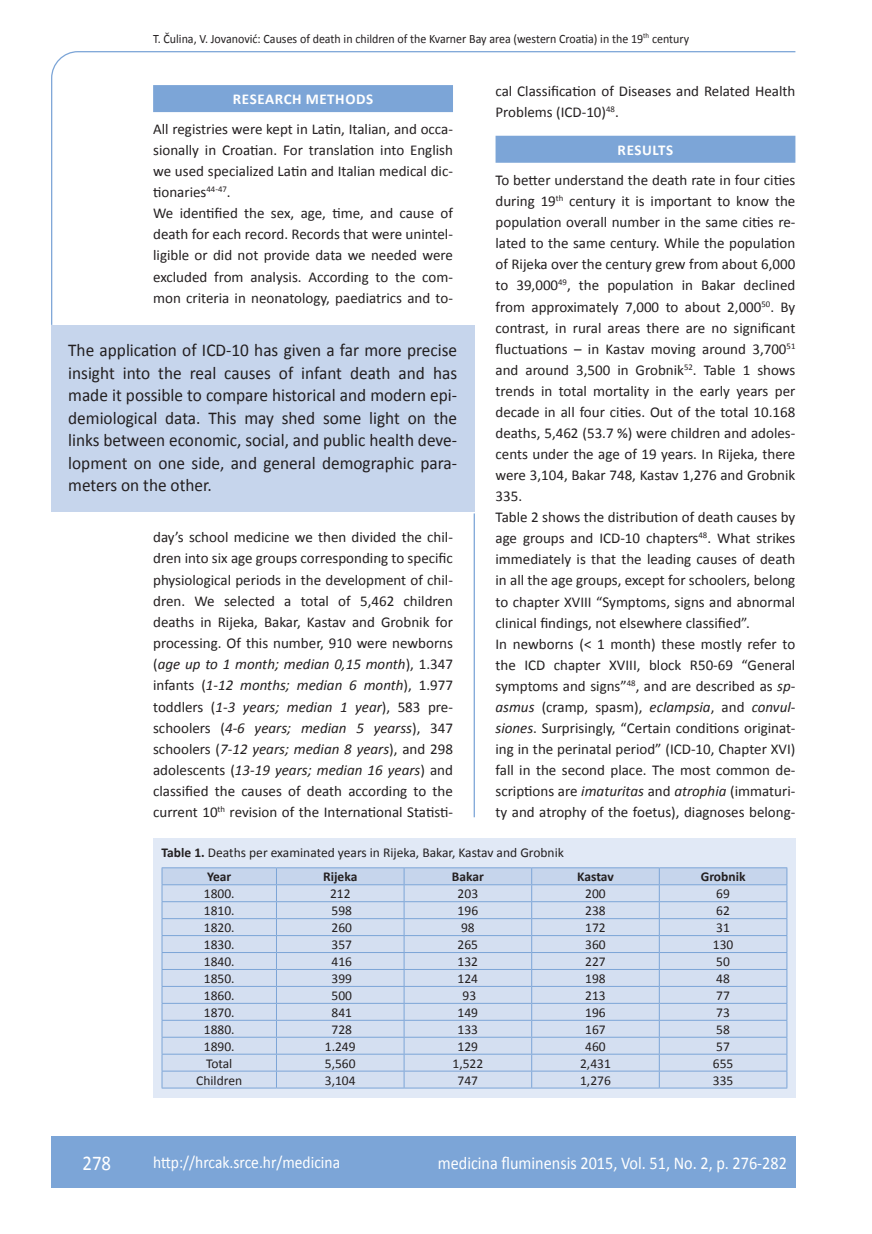
<style>
.page{position:relative;width:872px;height:1234px;background:#fff}
.page>*{position:absolute;margin:0;border:0;box-sizing:border-box;transform-origin:0 0}
.t1{font:21px "Calibri";color:#fff;scale:.9 1}
.t2{font:18px/22.5px "Calibri";color:#231f20;text-align:justify;scale:.96 1}
.t3{font:18px "Calibri";color:#fff;scale:.9 1}
.t4{font:17.25px "Calibri";color:#fff;scale:.9 1}
.t5{font:15px/21px "Calibri";color:#231f20}
.t6{font:700 15px "Calibri";letter-spacing:.04em;color:#fff}
.t7{font:13.5px/24.2px "Calibri";color:#231f20}
.t8{font:700 13.5px "Calibri";color:#231f20}
.t9{font:12.75px "Calibri";color:#231f20;scale:.94 1}
.s1{font-style:italic}
.s2{font-weight:700}
</style>
<div class="page">
<svg style="left:51px;top:51px;width:745px;height:275px"></svg>
<hr style="left:473px;top:513px;width:2px;height:304px;background:#7ca5d7">
<div style="left:51px;top:1135px;width:744px;height:51px;background:#7ca5d7"></div>
<div style="left:153px;top:85px;width:300px;height:27px;background:#7ca5d7"></div>
<div style="left:495px;top:136px;width:300px;height:27px;background:#7ca5d7"></div>
<div style="left:51px;top:325px;width:423px;height:187px;background:#c6d5ec"></div>
<div style="left:153px;top:838px;width:642px;height:259px;background:#e1e9f6"></div>
<svg style="left:162px;top:867px;width:625px;height:220px"></svg>
<hr style="left:162px;top:1087px;width:114px;height:1px;background:#7ca5d7">
<hr style="left:276px;top:1087px;width:128px;height:1px;background:#7ca5d7">
<hr style="left:404px;top:1087px;width:127px;height:1px;background:#7ca5d7">
<hr style="left:531px;top:1087px;width:128px;height:1px;background:#7ca5d7">
<hr style="left:659px;top:1087px;width:128px;height:1px;background:#7ca5d7">
<p class="t9" style="left:153px;top:30px;width:572px">T. Čulina, V. Jovanović: Causes of death in children of the Kvarner Bay area (western Croatia) in the 19<sup>th</sup> century</p>
<p class="t6" style="left:233px;top:90px;width:19px">Research</p>
<p class="t6" style="left:306px;top:90px;width:11px">methods</p>
<p class="t5" style="left:153px;top:118px;width:301px">All registries were kept in Latin, Italian, and occa&shy;sionally in Croatian. For translation into English we used specialized Latin and Italian medical dic&shy;tionaries<sup>44-47</sup>.<br>We identified the sex, age, time, and cause of death for each record. Records that were unintel&shy;ligible or did not provide data we needed were excluded from analysis. According to the com&shy;mon criteria in neonatology, paediatrics and to-</p>
<p class="t2" style="left:68px;top:338px;width:407px">The application of ICD-10 has given a far more precise insight into the real causes of infant death and has made it possible to compare historical and modern epi&shy;demiological data. This may shed some light on the links between economic, social, and public health deve&shy;lopment on one side, and general demographic para&shy;meters on the other.</p>
<p class="t5" style="left:153px;top:526px;width:301px;text-align:justify">day’s school medicine we then divided the chil&shy;dren into six age groups corresponding to specific physiological periods in the development of chil&shy;dren. We selected a total of 5,462 children deaths in Rijeka, Bakar, Kastav and Grobnik for processing. Of this number, 910 were newborns (<span class="s1">age up to 1 month; median 0,15 month</span>), 1.347 infants (<span class="s1">1-12 months; median 6 month</span>), 1.977 toddlers (<span class="s1">1-3 years; median 1 year</span>), 583 pre&shy;schoolers (<span class="s1">4-6 years; median 5 yearss</span>), 347 schoolers (<span class="s1">7-12 years; median 8 years</span>), and 298 adolescents (<span class="s1">13-19 years; median 16 years</span>) and classified the causes of death according to the current 10<sup>th</sup> revision of the International Statisti-</p>
<p class="t5" style="left:495px;top:80px;width:301px">cal Classification of Diseases and Related Health<br>Problems (ICD-10)<sup>48</sup>.</p>
<p class="t6" style="left:617px;top:140px;width:57px">RESULTS</p>
<p class="t5" style="left:495px;top:169px;width:301px">To better understand the death rate in four cities during 19<sup>th</sup> century it is important to know the population overall number in the same cities re&shy;lated to the same century. While the population of Rijeka over the century grew from about 6,000 to 39,000<sup>49</sup>, the population in Bakar declined from approximately 7,000 to about 2,000<sup>50</sup>. By contrast, in rural areas there are no significant fluctuations – in Kastav moving around 3,700<sup>51 </sup>and around 3,500 in Grobnik<sup>52</sup>. Table 1 shows trends in total mortality in the early years per decade in all four cities. Out of the total 10.168 deaths, 5,462 (53.7 %) were children and adoles&shy;cents under the age of 19 years. In Rijeka, there were 3,104, Bakar 748, Kastav 1,276 and Grobnik 335.<br>Table 2 shows the distribution of death causes by age groups and ICD-10 chapters<sup>48</sup>. What strikes immediately is that the leading causes of death in all the age groups, except for schoolers, belong to chapter XVIII “Symptoms, signs and abnormal clinical findings, not elsewhere classified”.<br>In newborns (&lt; 1 month) these mostly refer to the ICD chapter XVIII, block R50-69 “General symptoms and signs”<sup>48</sup>, and are described as <span class="s1">sp&shy;asmus</span> (cramp, spasm), <span class="s1">eclampsia</span>, and <span class="s1">convul&shy;siones</span>. Surprisingly, “Certain conditions originat&shy;ing in the perinatal period” (ICD-10, Chapter XVI) fall in the second place. The most common de&shy;scriptions are <span class="s1">imaturitas</span> and <span class="s1">atrophia</span> (immaturi&shy;ty and atrophy of the foetus), diagnoses belong-</p>
<p class="t7" style="left:207px;top:839px;width:358px;text-indent:-45px"><span class="s2">Table 1.</span> Deaths per examinated years in Rijeka, Bakar, Kastav and Grobnik<br><span class="s2">Year</span></p>
<p class="t8" style="left:323px;top:868px;width:36px">Rijeka</p>
<p class="t8" style="left:452px;top:868px;width:34px">Bakar</p>
<p class="t8" style="left:577px;top:868px;width:38px">Kastav</p>
<p class="t8" style="left:700px;top:868px;width:46px">Grobnik</p>
<p class="t7" style="left:204px;top:880px;width:32px">1800.</p>
<p class="t7" style="left:330px;top:880px;width:22px">212</p>
<p class="t7" style="left:457px;top:880px;width:22px">203</p>
<p class="t7" style="left:585px;top:880px;width:22px">200</p>
<p class="t7" style="left:716px;top:880px;width:15px">69</p>
<p class="t7" style="left:204px;top:897px;width:32px">1810.</p>
<p class="t7" style="left:331px;top:897px;width:22px">598</p>
<p class="t7" style="left:457px;top:897px;width:22px">196</p>
<p class="t7" style="left:585px;top:897px;width:22px">238</p>
<p class="t7" style="left:716px;top:897px;width:15px">62</p>
<p class="t7" style="left:204px;top:914px;width:32px">1820.</p>
<p class="t7" style="left:331px;top:914px;width:22px">260</p>
<p class="t7" style="left:461px;top:914px;width:15px">98</p>
<p class="t7" style="left:585px;top:914px;width:22px">172</p>
<p class="t7" style="left:716px;top:914px;width:15px">31</p>
<p class="t7" style="left:204px;top:931px;width:32px">1830.</p>
<p class="t7" style="left:331px;top:931px;width:22px">357</p>
<p class="t7" style="left:457px;top:931px;width:22px">265</p>
<p class="t7" style="left:585px;top:931px;width:22px">360</p>
<p class="t7" style="left:713px;top:931px;width:22px">130</p>
<p class="t7" style="left:204px;top:948px;width:32px">1840.</p>
<p class="t7" style="left:331px;top:948px;width:22px">416</p>
<p class="t7" style="left:457px;top:948px;width:22px">132</p>
<p class="t7" style="left:585px;top:948px;width:22px">227</p>
<p class="t7" style="left:716px;top:948px;width:15px">50</p>
<p class="t7" style="left:204px;top:965px;width:32px">1850.</p>
<p class="t7" style="left:331px;top:965px;width:22px">399</p>
<p class="t7" style="left:457px;top:965px;width:22px">124</p>
<p class="t7" style="left:585px;top:965px;width:22px">198</p>
<p class="t7" style="left:716px;top:965px;width:15px">48</p>
<p class="t7" style="left:204px;top:982px;width:32px">1860.</p>
<p class="t7" style="left:331px;top:982px;width:22px">500</p>
<p class="t7" style="left:462px;top:982px;width:15px">93</p>
<p class="t7" style="left:585px;top:982px;width:22px">213</p>
<p class="t7" style="left:716px;top:982px;width:15px">77</p>
<p class="t7" style="left:204px;top:999px;width:32px">1870.</p>
<p class="t7" style="left:331px;top:999px;width:22px">841</p>
<p class="t7" style="left:457px;top:999px;width:22px">149</p>
<p class="t7" style="left:585px;top:999px;width:22px">196</p>
<p class="t7" style="left:716px;top:999px;width:15px">73</p>
<p class="t7" style="left:204px;top:1016px;width:32px">1880.</p>
<p class="t7" style="left:331px;top:1016px;width:22px">728</p>
<p class="t7" style="left:457px;top:1016px;width:22px">133</p>
<p class="t7" style="left:585px;top:1016px;width:22px">167</p>
<p class="t7" style="left:716px;top:1016px;width:15px">58</p>
<p class="t7" style="left:204px;top:1033px;width:32px">1890.</p>
<p class="t7" style="left:325px;top:1033px;width:32px">1.249</p>
<p class="t7" style="left:457px;top:1033px;width:22px">129</p>
<p class="t7" style="left:585px;top:1033px;width:22px">460</p>
<p class="t7" style="left:716px;top:1033px;width:15px">57</p>
<p class="t7" style="left:206px;top:1050px;width:28px">Total</p>
<p class="t7" style="left:325px;top:1050px;width:32px">5,560</p>
<p class="t7" style="left:452px;top:1050px;width:32px">1,522</p>
<p class="t7" style="left:580px;top:1050px;width:32px">2,431</p>
<p class="t7" style="left:713px;top:1050px;width:22px">655</p>
<p class="t7" style="left:196px;top:1067px;width:47px">Children</p>
<p class="t7" style="left:325px;top:1067px;width:32px">3,104</p>
<p class="t7" style="left:457px;top:1067px;width:22px">747</p>
<p class="t7" style="left:580px;top:1067px;width:32px">1,276</p>
<p class="t7" style="left:713px;top:1067px;width:22px">335</p>
<h1 class="t1" style="left:82px;top:1149px;width:33px">278</h1>
<p class="t4" style="left:153px;top:1150px;width:209px">http://hrcak.srce.hr/medicina</p>
<p class="t3" style="left:438px;top:1151px;width:389px">medicina fluminensis 2015, Vol. 51, No. 2, p. 276-282</p>
</div>
